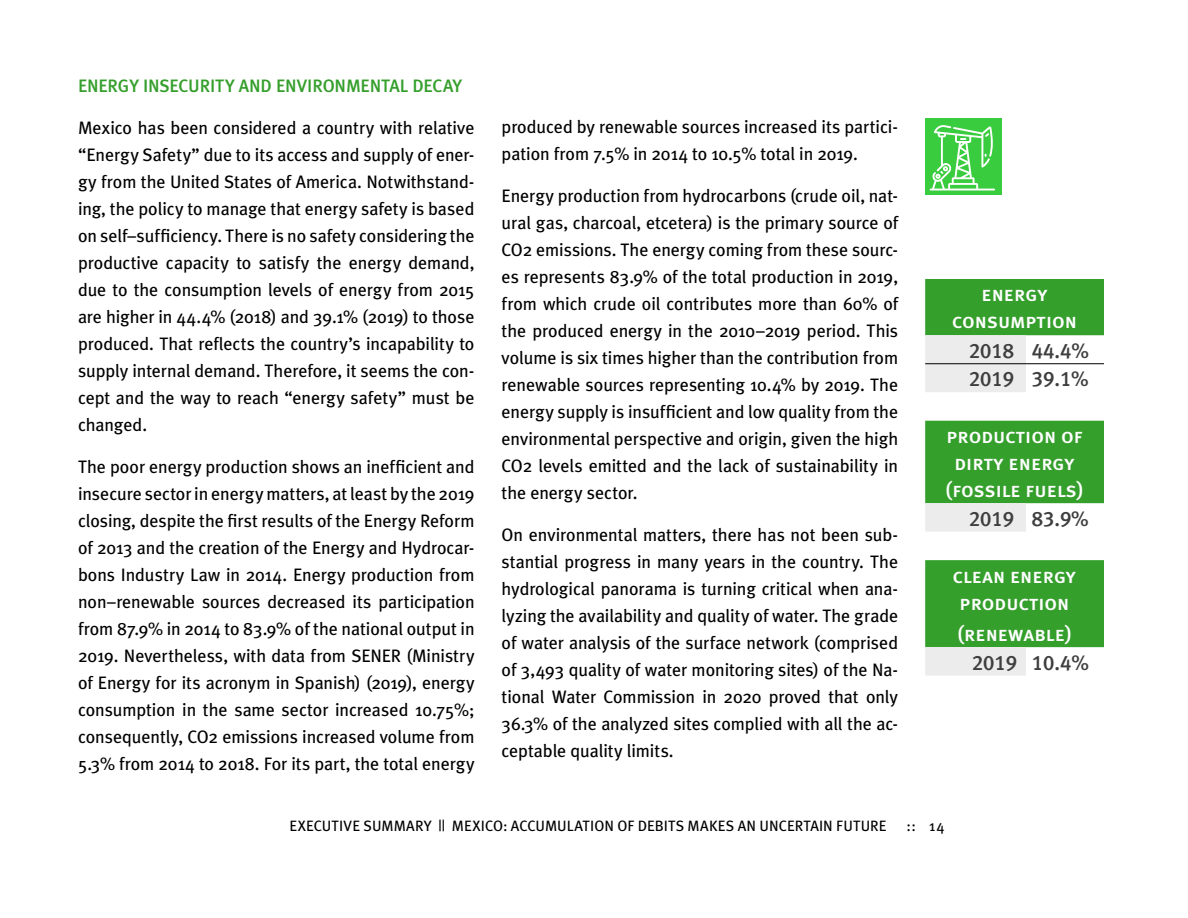
<style>
.page{position:relative;width:1188px;height:918px;background:#fff}
.page>*{position:absolute;margin:0;border:0;box-sizing:border-box;transform-origin:0 0}
.t1{font:21px/27px "Meta Plus Medium Caps";color:#fff;text-align:center}
.t2{font:21px/28.5px "Meta Plus Medium Caps";color:#3f3e3f}
.t3{font:18px/27px "Meta Plus";letter-spacing:-.005em;color:#000;text-align:justify}
.t4{font:500 18px "Meta Plus";letter-spacing:-.015em;color:#359f2c}
.t5{font:15px "Meta Plus";letter-spacing:.005em;color:#000}
</style>
<div class="page">
<svg style="left:925px;top:279px;width:179px;height:368px;fill:#359f2c"></svg>
<svg style="left:925px;top:335px;width:101px;height:341px"></svg>
<hr style="left:925px;top:363px;width:101px;height:1px;background:#000">
<hr style="left:1026px;top:363px;width:78px;height:1px;background:#000">
<div style="left:926px;top:118px;width:76px;height:77px;background:#39cc3e"></div>
<svg style="left:930px;top:125px;width:65px;height:65px"></svg>
<p class="t4" style="left:78px;top:75px;width:386px">ENERGY INSECURITY AND ENVIRONMENTAL DECAY</p>
<p class="t3" style="left:78px;top:114px;width:398px">Mexico has been considered a country with relative “Energy Safety” due to its access and supply of ener&shy;gy from the United States of America. Notwithstand&shy;ing, the policy to manage that energy safety is based on self–sufficiency. There is no safety considering the productive capacity to satisfy the energy demand, due to the consumption levels of energy from 2015 are higher in 44.4% (2018) and 39.1% (2019) to those produced. That reflects the country’s incapability to supply internal demand. Therefore, it seems the con&shy;cept and the way to reach “energy safety” must be changed.</p>
<p class="t3" style="left:78px;top:453px;width:398px">The poor energy production shows an inefficient and insecure sector in energy matters, at least by the 2019 closing, despite the first results of the Energy Reform of 2013 and the creation of the Energy and Hydrocar&shy;bons Industry Law in 2014. Energy production from non–renewable sources decreased its participation from 87.9% in 2014 to 83.9% of the national output in 2019. Nevertheless, with data from SENER (Ministry of Energy for its acronym in Spanish) (2019), energy consumption in the same sector increased 10.75%; consequently, CO2 emissions increased volume from 5.3% from 2014 to 2018. For its part, the total energy</p>
<p class="t3" style="left:502px;top:113px;width:398px">produced by renewable sources increased its partici&shy;pation from 7.5% in 2014 to 10.5% total in 2019.</p>
<p class="t3" style="left:502px;top:182px;width:398px">Energy production from hydrocarbons (crude oil, nat&shy;ural gas, charcoal, etcetera) is the primary source of CO2 emissions. The energy coming from these sourc&shy;es represents 83.9% of the total production in 2019, from which crude oil contributes more than 60% of the produced energy in the 2010–2019 period. This volume is six times higher than the contribution from renewable sources representing 10.4% by 2019. The energy supply is insufficient and low quality from the environmental perspective and origin, given the high CO2 levels emitted and the lack of sustainability in the energy sector.</p>
<p class="t3" style="left:502px;top:521px;width:398px">On environmental matters, there has not been sub&shy;stantial progress in many years in the country. The hydrological panorama is turning critical when ana&shy;lyzing the availability and quality of water. The grade of water analysis of the surface network (comprised of 3,493 quality of water monitoring sites) of the Na&shy;tional Water Commission in 2020 proved that only 36.3% of the analyzed sites complied with all the ac&shy;ceptable quality limits.</p>
<p class="t1" style="left:952px;top:281px;width:126px">energy consumption</p>
<p class="t2" style="left:969px;top:336px;width:122px">2018 44.4%<br>2019 39.1%</p>
<p class="t1" style="left:945px;top:422px;width:140px">production of dirty energy (fossile fuels)</p>
<p class="t2" style="left:969px;top:504px;width:121px">2019 83.9%</p>
<p class="t1" style="left:953px;top:562px;width:125px">clean energy production</p>
<p class="t1" style="left:957px;top:620px;width:116px">(renewable)</p>
<p class="t2" style="left:972px;top:648px;width:118px">2019 10.4%</p>
<p class="t5" style="left:290px;top:817px;width:599px">EXECUTIVE SUMMARY || MEXICO: ACCUMULATION OF DEBITS MAKES AN UNCERTAIN FUTURE</p>
<p class="t5" style="left:907px;top:817px;width:39px">:: 14</p>
</div>
